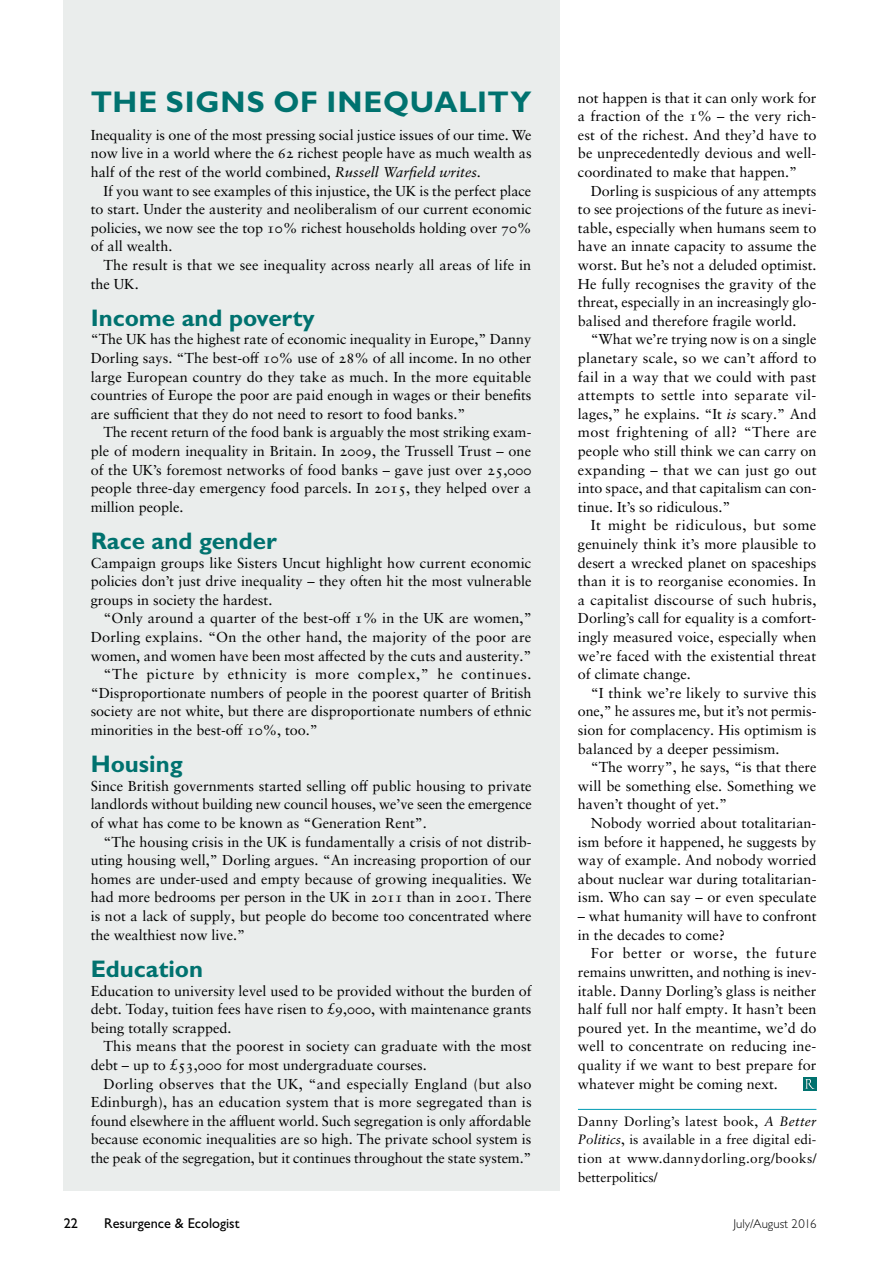
<style>
.page{position:relative;width:893px;height:1263px;background:#fff}
.page>*{position:absolute;margin:0;border:0;box-sizing:border-box;transform-origin:0 0}
.t1{font:700 30px "Gill Sans";letter-spacing:.03em;color:#00726f}
.t2{font:700 24px "Gill Sans";color:#00726f}
.t3{font:14.4px/18.6px "Sabon LT Pro";color:#000;text-align:justify}
.t4{font:14.4px "Sabon LT Pro";letter-spacing:.045em;color:#000}
.t5{font:14.25px "Gill Sans";color:#000}
.t6{font:13.5px/18.6px "Sabon LT Pro";letter-spacing:.025em;color:#000;text-align:justify}
.t7{font:300 12.75px "Gill Sans";color:#000}
.s1{font-style:italic}
</style>
<div class="page">
<div style="left:64px;top:0;width:496px;height:1191px;background:#eaedec"></div>
<hr style="left:578px;top:1109px;width:238px;height:1px;background:#009bb3">
<svg style="left:803px;top:1077px;width:13px;height:13px"></svg>
<svg style="left:805px;top:1079px;width:10px;height:9px"></svg>
<h1 class="t1" style="left:91px;top:84px;width:442px">The signs of inequality</h1>
<p class="t3" style="left:91px;top:125px;width:442px">Inequality is one of the most pressing social justice issues of our time. We now live in a world where the 62 richest people have as much wealth as half of the rest of the world combined, <span class="s1">Russell Warfield writes.</span></p>
<p class="t3" style="left:91px;top:181px;width:442px;text-indent:13px">If you want to see examples of this injustice, the UK is the perfect place to start. Under the austerity and neoliberalism of our current economic policies, we now see the top 10% richest households holding over 70% of all wealth.</p>
<p class="t3" style="left:91px;top:255px;width:442px;text-indent:13px">The result is that we see inequality across nearly all areas of life in the UK.</p>
<h2 class="t2" style="left:91px;top:303px;width:226px">I ncome and poverty</h2>
<p class="t3" style="left:91px;top:330px;width:442px">“The UK has the highest rate of economic inequality in Europe,” Danny Dorling says. “The best-off 10% use of 28% of all income. In no other large European country do they take as much. In the more equitable countries of Europe the poor are paid enough in wages or their benefits are sufficient that they do not need to resort to food banks.”</p>
<p class="t3" style="left:91px;top:423px;width:442px;text-indent:13px">The recent return of the food bank is arguably the most striking exam&shy;ple of modern inequality in Britain. In 2009, the Trussell Trust – one of the UK’s foremost networks of food banks – gave just over 25,000 people three-day emergency food parcels. In 2015, they helped over a million people.</p>
<h2 class="t2" style="left:91px;top:527px;width:188px">Race and gender</h2>
<p class="t3" style="left:91px;top:553px;width:442px">Campaign groups like Sisters Uncut highlight how current economic policies don’t just drive inequality – they often hit the most vulnerable groups in society the hardest.</p>
<p class="t3" style="left:103px;top:609px;width:430px">“Only around a quarter of the best-off 1% in the UK are women,”</p>
<p class="t3" style="left:91px;top:627px;width:442px">Dorling explains. “On the other hand, the majority of the poor are</p>
<p class="t3" style="left:91px;top:646px;width:442px">women, and women have been most affected by the cuts and austerity.”</p>
<p class="t4" style="left:103px;top:665px;width:429px">“The picture by ethnicity is more complex,” he continues.</p>
<p class="t3" style="left:91px;top:683px;width:442px">“Disproportionate numbers of people in the poorest quarter of British</p>
<p class="t3" style="left:91px;top:702px;width:442px">society are not white, but there are disproportionate numbers of ethnic</p>
<p class="t3" style="left:91px;top:720px;width:229px">minorities in the best-off 10%, too.”</p>
<h2 class="t2" style="left:91px;top:750px;width:93px">Housing</h2>
<p class="t3" style="left:91px;top:776px;width:443px">Since British governments started selling off public housing to private landlords without building new council houses, we’ve seen the emergence of what has come to be known as “Generation Rent”.</p>
<p class="t3" style="left:91px;top:832px;width:442px;text-indent:13px">“The housing crisis in the UK is fundamentally a crisis of not distrib&shy;uting housing well,” Dorling argues. “An increasing proportion of our homes are under-used and empty because of growing inequalities. We had more bedrooms per person in the UK in 2011 than in 2001. There is not a lack of supply, but people do become too concentrated where the wealthiest now live.”</p>
<h2 class="t2" style="left:91px;top:954px;width:114px">Education</h2>
<p class="t3" style="left:91px;top:981px;width:442px">Education to university level used to be provided without the burden of debt. Today, tuition fees have risen to £9,000, with maintenance grants being totally scrapped.</p>
<p class="t3" style="left:91px;top:1036px;width:442px;text-indent:13px">This means that the poorest in society can graduate with the most debt – up to £53,000 for most undergraduate courses.</p>
<p class="t3" style="left:91px;top:1074px;width:442px;text-indent:13px">Dorling observes that the UK, “and especially England (but also Edinburgh), has an education system that is more segregated than is found elsewhere in the affluent world. Such segregation is only affordable because economic inequalities are so high. The private school system is the peak of the segregation, but it continues throughout the state system.”</p>
<p class="t3" style="left:578px;top:88px;width:240px">not happen is that it can only work for a fraction of the 1% – the very rich&shy;est of the richest. And they’d have to be unprecedentedly devious and well&shy;coordinated to make that happen.”</p>
<p class="t3" style="left:578px;top:181px;width:240px;text-indent:13px">Dorling is suspicious of any attempts to see projections of the future as inevi&shy;table, especially when humans seem to have an innate capacity to assume the worst. But he’s not a deluded optimist.<br>He fully recognises the gravity of the threat, especially in an increasingly glo&shy;balised and therefore fragile world.</p>
<p class="t3" style="left:578px;top:330px;width:240px;text-indent:13px">“What we’re trying now is on a single planetary scale, so we can’t afford to fail in a way that we could with past attempts to settle into separate vil&shy;lages,” he explains. “It <span class="s1">is</span> scary.” And most frightening of all? “There are people who still think we can carry on expanding – that we can just go out into space, and that capitalism can con&shy;tinue. It’s so ridiculous.”</p>
<p class="t3" style="left:578px;top:516px;width:240px;text-indent:13px">It might be ridiculous, but some genuinely think it’s more plausible to desert a wrecked planet on spaceships than it is to reorganise economies. In a capitalist discourse of such hubris, Dorling’s call for equality is a comfort&shy;ingly measured voice, especially when we’re faced with the existential threat of climate change.</p>
<p class="t3" style="left:578px;top:683px;width:240px;text-indent:13px">“I think we’re likely to survive this one,” he assures me, but it’s not permis&shy;sion for complacency. His optimism is balanced by a deeper pessimism.</p>
<p class="t3" style="left:578px;top:758px;width:240px;text-indent:13px">“The worry”, he says, “is that there will be something else. Something we haven’t thought of yet.”</p>
<p class="t3" style="left:578px;top:813px;width:240px;text-indent:13px">Nobody worried about totalitarian&shy;ism before it happened, he suggests by way of example. And nobody worried about nuclear war during totalitarian&shy;ism. Who can say – or even speculate</p>
<p class="t3" style="left:578px;top:906px;width:240px">– what humanity will have to confront in the decades to come?</p>
<p class="t3" style="left:578px;top:943px;width:240px;text-indent:13px">For better or worse, the future remains unwritten, and nothing is inev&shy;itable. Danny Dorling’s glass is neither half full nor half empty. It hasn’t been poured yet. In the meantime, we’d do well to concentrate on reducing ine&shy;quality if we want to best prepare for whatever might be coming next.</p>
<p class="t6" style="left:578px;top:1111px;width:240px">Danny Dorling’s latest book, <span class="s1">A Better Politics</span>, is available in a free digital edi&shy;tion at www.dannydorling.org/books/ betterpolitics/</p>
<p class="t5" style="left:64px;top:1215px;width:16px">22</p>
<p class="t5" style="left:104px;top:1215px;width:137px">Resurgence &amp; Ecologist</p>
<p class="t7" style="left:734px;top:1216px;width:84px">July/August 2016</p>
</div>
